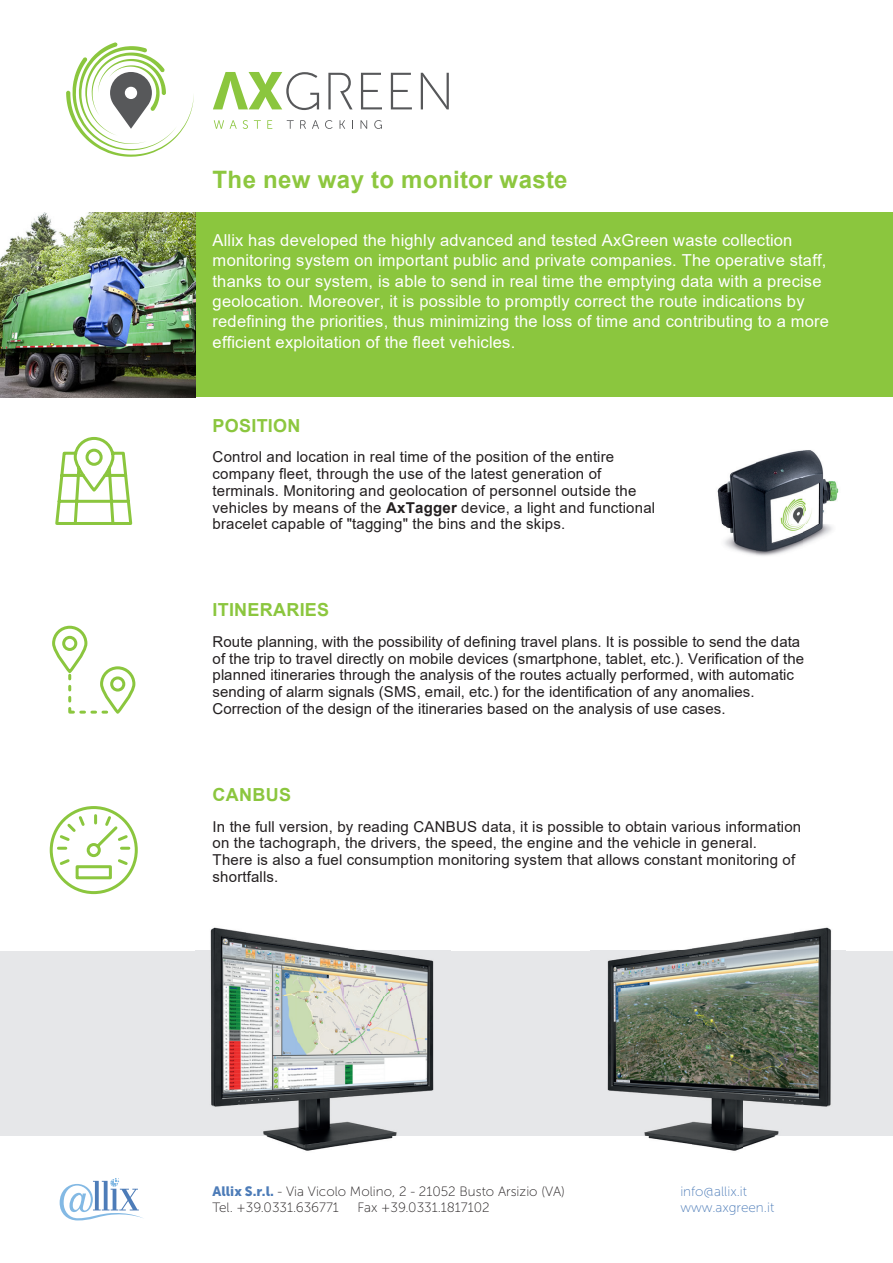
<style>
.page{position:relative;width:893px;height:1263px;background:#fff}
.page>*{position:absolute;margin:0;border:0;box-sizing:border-box;transform-origin:0 0}
.t1{font:700 24px "Arial";color:#8dc73f}
.t2{font:700 18px "Arial";color:#8bc63e}
.t3{font:16.5px "Arial";color:#fff}
.t4{font:15px "Arial";color:#231f20}
.t5{font:13.5px/16.2px "Museo Sans 100";color:#231f20}
.t6{font:13.5px/16.2px "Museo Sans 100";color:#4d7cb8}
.s1{color:#8dc73f}
.s2{font-weight:700}
.s3{font-family:"Museo Sans 900";color:#4d7cb8}
</style>
<div class="page">
<div style="left:185px;top:213px;width:708px;height:184px;background:#8bc63e"></div>
<div style="left:0;top:951px;width:893px;height:184px;background:#e6e7e9"></div>
<img style="left:717px;top:450px;width:122px;height:106px">
<img style="left:196px;top:927px;width:255px;height:224px">
<img style="left:591px;top:927px;width:255px;height:224px">
<svg style="left:60px;top:1178px;width:83px;height:42px"></svg>
<svg style="left:55px;top:437px;width:78px;height:88px"></svg>
<svg style="left:52px;top:625px;width:84px;height:89px"></svg>
<svg style="left:49px;top:806px;width:89px;height:89px"></svg>
<svg style="left:361px;top:73px;width:21px;height:36px"></svg>
<svg style="left:391px;top:73px;width:21px;height:36px"></svg>
<svg style="left:421px;top:73px;width:28px;height:36px"></svg>
<svg style="left:328px;top:73px;width:25px;height:36px"></svg>
<svg style="left:213px;top:72px;width:106px;height:38px"></svg>
<svg style="left:66px;top:42px;width:128px;height:115px"></svg>
<div style="left:125px;top:87px;width:12px;height:12px;background:#fff;border-radius:50%"></div>
<svg style="left:214px;top:120px;width:10px;height:9px"></svg>
<svg style="left:230px;top:120px;width:7px;height:9px"></svg>
<svg style="left:243px;top:120px;width:5px;height:9px"></svg>
<svg style="left:254px;top:120px;width:7px;height:9px"></svg>
<svg style="left:267px;top:120px;width:5px;height:9px"></svg>
<svg style="left:287px;top:120px;width:7px;height:9px"></svg>
<svg style="left:300px;top:120px;width:6px;height:9px"></svg>
<svg style="left:312px;top:120px;width:7px;height:9px"></svg>
<svg style="left:325px;top:120px;width:8px;height:9px"></svg>
<svg style="left:340px;top:120px;width:5px;height:9px"></svg>
<svg style="left:361px;top:120px;width:6px;height:9px"></svg>
<svg style="left:374px;top:120px;width:8px;height:9px"></svg>
<img style="left:0;top:213px;width:195px;height:184px">
<h1 class="t1" style="left:213px;top:166px;width:357px">The new way to monitor waste</h1>
<p class="t3" style="left:213px;top:231px;width:582px">Allix has developed the highly advanced and tested AxGreen waste collection</p>
<p class="t3" style="left:213px;top:251px;width:615px">monitoring system on important public and private companies. The operative staff,</p>
<p class="t3" style="left:213px;top:272px;width:611px">thanks to our system, is able to send in real time the emptying data with a precise</p>
<p class="t3" style="left:213px;top:292px;width:594px">geolocation. Moreover, it is possible to promptly correct the route indications by</p>
<p class="t3" style="left:213px;top:312px;width:618px">redefining the priorities, thus minimizing the loss of time and contributing to a more</p>
<p class="t3" style="left:213px;top:333px;width:304px">efficient exploitation of the fleet vehicles.</p>
<p class="t2" style="left:213px;top:415px;width:90px">POSIT<span class="s1">ION</span></p>
<p class="t4" style="left:213px;top:449px;width:403px">Control and location in real time of the position of the entire</p>
<p class="t4" style="left:213px;top:466px;width:390px">company fleet, through the use of the latest generation of</p>
<p class="t4" style="left:213px;top:482px;width:425px">terminals. Monitoring and geolocation of personnel outside the</p>
<p class="t4" style="left:213px;top:499px;width:444px">vehicles by means of the <span class="s2">AxTagger</span> device, a light and functional</p>
<p class="t4" style="left:213px;top:516px;width:354px">bracelet capable of "tagging" the bins and the skips.</p>
<p class="t2" style="left:213px;top:600px;width:118px">ITINERARI<span class="s1">ES</span></p>
<p class="t4" style="left:213px;top:633px;width:589px">Route planning, with the possibility of defining travel plans. It is possible to send the data</p>
<p class="t4" style="left:213px;top:650px;width:593px">of the trip to travel directly on mobile devices (smartphone, tablet, etc.). Verification of the</p>
<p class="t4" style="left:213px;top:667px;width:583px">planned itineraries through the analysis of the routes actually performed, with automatic</p>
<p class="t4" style="left:213px;top:684px;width:544px">sending of alarm signals (SMS, email, etc.) for the identification of any anomalies.</p>
<p class="t4" style="left:213px;top:700px;width:515px">Correction of the design of the itineraries based on the analysis of use cases.</p>
<p class="t2" style="left:213px;top:784px;width:80px">CANBUS</p>
<p class="t4" style="left:213px;top:818px;width:590px">In the full version, by reading CANBUS data, it is possible to obtain various information</p>
<p class="t4" style="left:213px;top:868px;width:67px">shortfalls.</p>
<p class="t4" style="left:213px;top:835px;width:546px">on the tachograph, the drivers, the speed, the engine and the vehicle in general.</p>
<p class="t4" style="left:213px;top:851px;width:584px">There is also a fuel consumption monitoring system that allows constant monitoring of</p>
<p class="t5" style="left:213px;top:1183px;width:354px"><span class="s3">Allix S.r.l.</span> - Via Vicolo Molino, 2 - 21052 Busto Arsizio (VA)<br>Tel. +39.0331.636771</p>
<p class="t5" style="left:358px;top:1200px;width:133px">Fax +39.0331.1817102</p>
<p class="t6" style="left:680px;top:1183px;width:95px">info@allix.it www.axgreen.it</p>
</div>
